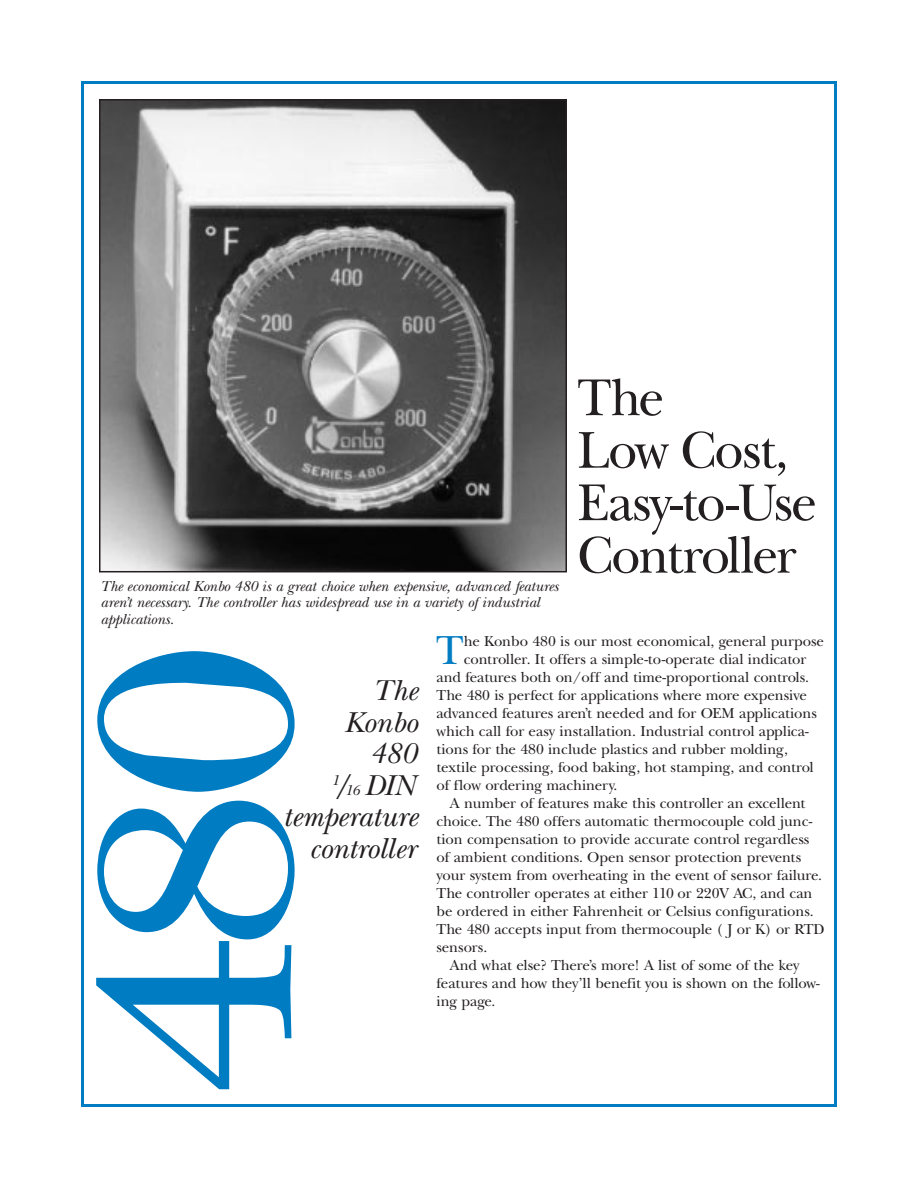
<style>
.page{position:relative;width:918px;height:1188px;background:#fff}
.page>*{position:absolute;margin:0;border:0;box-sizing:border-box;transform-origin:0 0}
.t1{font:288px "New Baskerville";color:#007cc2;scale:1.1 1}
.t2{font:54px/52.5px "New Baskerville";letter-spacing:-.025em;color:#231f20;scale:.96 1}
.t3{font:42.3px "New Baskerville";color:#007cc2}
.t4{font:italic 30px/31.5px "New Baskerville";color:#231f20;text-align:right}
.t5{font:15px "New Baskerville";letter-spacing:-.005em;color:#231f20}
.t6{font:italic 15px/16.5px "New Baskerville";color:#231f20}
.s1{font-size:15px}
</style>
<div class="page">
<img style="left:102px;top:102px;width:462px;height:467px">
<div style="left:99px;top:99px;width:468px;height:473px;border:2px solid #231f20"></div>
<p class="t6" style="left:100px;top:580px;width:460px">The economical Konbo 480 is a great choice when expensive, advanced features aren’t necessary. The controller has widespread use in a variety of industrial applications.</p>
<h2 class="t2" style="left:578px;top:378px;width:251px">The<br>Low Cost,<br>Easy-to-Use<br>Controller</h2>
<h1 class="t1" style="left:94px;top:1101px;width:421px;rotate:-90deg">480</h1>
<h3 class="t4" style="left:283px;top:679px;width:136px">The<br>Konbo<br>480<br><sup>1</sup>/<span class="s1">16</span> DIN temperature controller</h3>
<h3 class="t3" style="left:436px;top:635px;width:29px">T</h3>
<p class="t5" style="left:464px;top:636px;width:362px">he Konbo 480 is our most economical, general purpose</p>
<p class="t5" style="left:464px;top:654px;width:344px">controller. It offers a simple-to-operate dial indicator</p>
<p class="t5" style="left:436px;top:672px;width:374px">and features both on/off and time-proportional controls.</p>
<p class="t5" style="left:436px;top:690px;width:372px">The 480 is perfect for applications where more expensive</p>
<p class="t5" style="left:436px;top:708px;width:382px">advanced features aren’t needed and for OEM applications</p>
<p class="t5" style="left:436px;top:726px;width:374px">which call for easy installation. Industrial control applica-</p>
<p class="t5" style="left:436px;top:744px;width:353px">tions for the 480 include plastics and rubber molding,</p>
<p class="t5" style="left:436px;top:762px;width:379px">textile processing, food baking, hot stamping, and control</p>
<p class="t5" style="left:436px;top:780px;width:182px">of flow ordering machinery.</p>
<p class="t5" style="left:450px;top:798px;width:357px">A number of features make this controller an excellent</p>
<p class="t5" style="left:436px;top:816px;width:377px">choice. The 480 offers automatic thermocouple cold junc-</p>
<p class="t5" style="left:436px;top:834px;width:374px">tion compensation to provide accurate control regardless</p>
<p class="t5" style="left:436px;top:852px;width:366px">of ambient conditions. Open sensor protection prevents</p>
<p class="t5" style="left:436px;top:870px;width:387px">your system from overheating in the event of sensor failure.</p>
<p class="t5" style="left:436px;top:888px;width:378px">The controller operates at either 110 or 220V AC, and can</p>
<p class="t5" style="left:436px;top:906px;width:379px">be ordered in either Fahrenheit or Celsius configurations.</p>
<p class="t5" style="left:436px;top:924px;width:390px">The 480 accepts input from thermocouple ( J or K) or RTD</p>
<p class="t5" style="left:436px;top:942px;width:52px">sensors.</p>
<p class="t5" style="left:450px;top:960px;width:351px">And what else? There’s more! A list of some of the key</p>
<p class="t5" style="left:436px;top:978px;width:385px">features and how they’ll benefit you is shown on the follow-</p>
<p class="t5" style="left:436px;top:996px;width:60px">ing page.</p>
</div>
